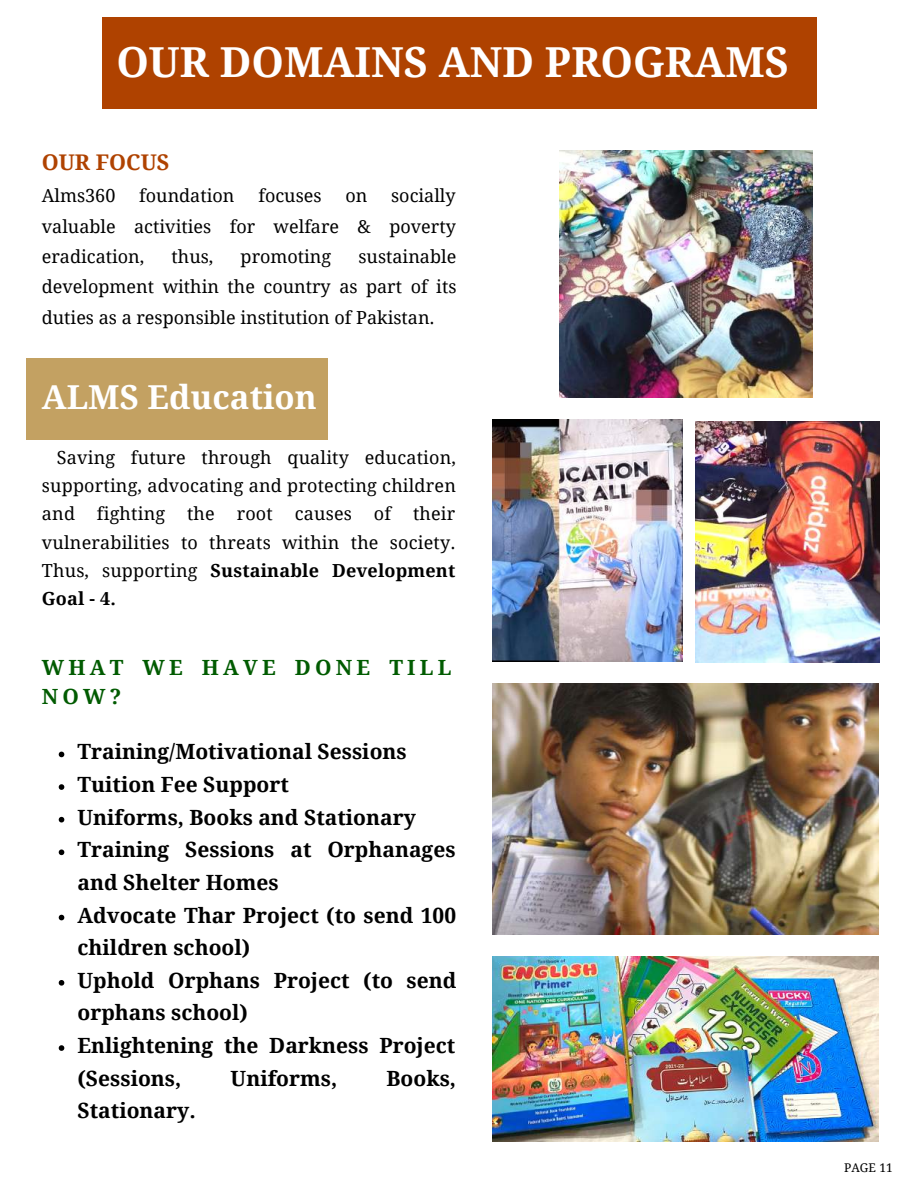
<style>
.page{position:relative;width:918px;height:1188px;background:#fff}
.page>*{position:absolute;margin:0;border:0;box-sizing:border-box;transform-origin:0 0}
.t1{font:700 41.4px "Droid Serif";color:#fff}
.t2{font:700 33px "Droid Serif";color:#fff}
.t3{font:700 21.6px "Droid Serif";color:#af4200}
.t4{font:700 21px/32.7px "Droid Serif";color:#000}
.t5{font:700 21px/29.2px "Droid Serif";letter-spacing:.2em;color:#015b01}
.t6{font:18px/28.2px "Droid Serif";color:#000;text-align:justify}
.t7{font:12px "Droid Serif";letter-spacing:.01em;color:#000}
.s1{font-weight:700}
</style>
<div class="page">
<div style="left:102px;top:18px;width:714px;height:91px;background:#af4200"></div>
<img style="left:493px;top:419px;width:190px;height:242px">
<img style="left:493px;top:684px;width:386px;height:250px">
<img style="left:696px;top:422px;width:183px;height:240px">
<img style="left:559px;top:150px;width:254px;height:248px">
<img style="left:493px;top:956px;width:386px;height:186px">
<div style="left:26px;top:359px;width:301px;height:81px;background:#c3a162"></div>
<svg style="left:59px;top:752px;width:5px;height:5px"></svg>
<svg style="left:59px;top:784px;width:5px;height:6px"></svg>
<svg style="left:59px;top:817px;width:5px;height:5px"></svg>
<svg style="left:59px;top:849px;width:5px;height:6px"></svg>
<svg style="left:59px;top:915px;width:5px;height:5px"></svg>
<svg style="left:59px;top:980px;width:5px;height:6px"></svg>
<svg style="left:59px;top:1045px;width:5px;height:6px"></svg>
<h1 class="t1" style="left:116px;top:39px;width:674px">OUR DOMAINS AND PROGRAMS</h1>
<p class="t3" style="left:42px;top:149px;width:129px">OUR FOCUS</p>
<p class="t6" style="left:42px;top:182px;width:75px">Alms360</p>
<p class="t6" style="left:139px;top:182px;width:97px">foundation</p>
<p class="t6" style="left:258px;top:182px;width:65px">focuses</p>
<p class="t6" style="left:345px;top:182px;width:23px">on</p>
<p class="t6" style="left:42px;top:181px;width:416px;line-height:30.3px;text-indent:349px">socially valuable activities for welfare &amp; poverty eradication,</p>
<p class="t6" style="left:42px;top:242px;width:416px;line-height:30.3px;text-indent:317px">sustainable development within the country as part of its duties as a responsible institution of Pakistan.</p>
<p class="t6" style="left:172px;top:243px;width:43px">thus,</p>
<p class="t6" style="left:241px;top:243px;width:92px">promoting</p>
<h2 class="t2" style="left:42px;top:378px;width:277px">ALMS Education</h2>
<p class="t6" style="left:42px;top:444px;width:416px;text-indent:15px">Saving future through quality education, supporting, advocating and protecting children and fighting the root causes of their vulnerabilities to threats within the society.<br>Thus, supporting <span class="s1">Sustainable Development Goal - 4.</span></p>
<p class="t5" style="left:42px;top:653px;width:411px">WHAT WE HAVE DONE TILL<br>NOW?</p>
<p class="t4" style="left:78px;top:736px;width:380px">Training/Motivational Sessions<br>Tuition Fee Support<br>Uniforms, Books and Stationary<br>Training Sessions at Orphanages and Shelter Homes<br>Advocate Thar Project (to send 100 children school)<br>Uphold Orphans Project (to send orphans school)<br>Enlightening the Darkness Project (Sessions,</p>
<p class="t4" style="left:231px;top:1062px;width:108px">Uniforms,</p>
<p class="t4" style="left:387px;top:1062px;width:71px">Books,</p>
<p class="t4" style="left:78px;top:1095px;width:120px">Stationary.</p>
<p class="t7" style="left:844px;top:1161px;width:51px">PAGE 11</p>
</div>
